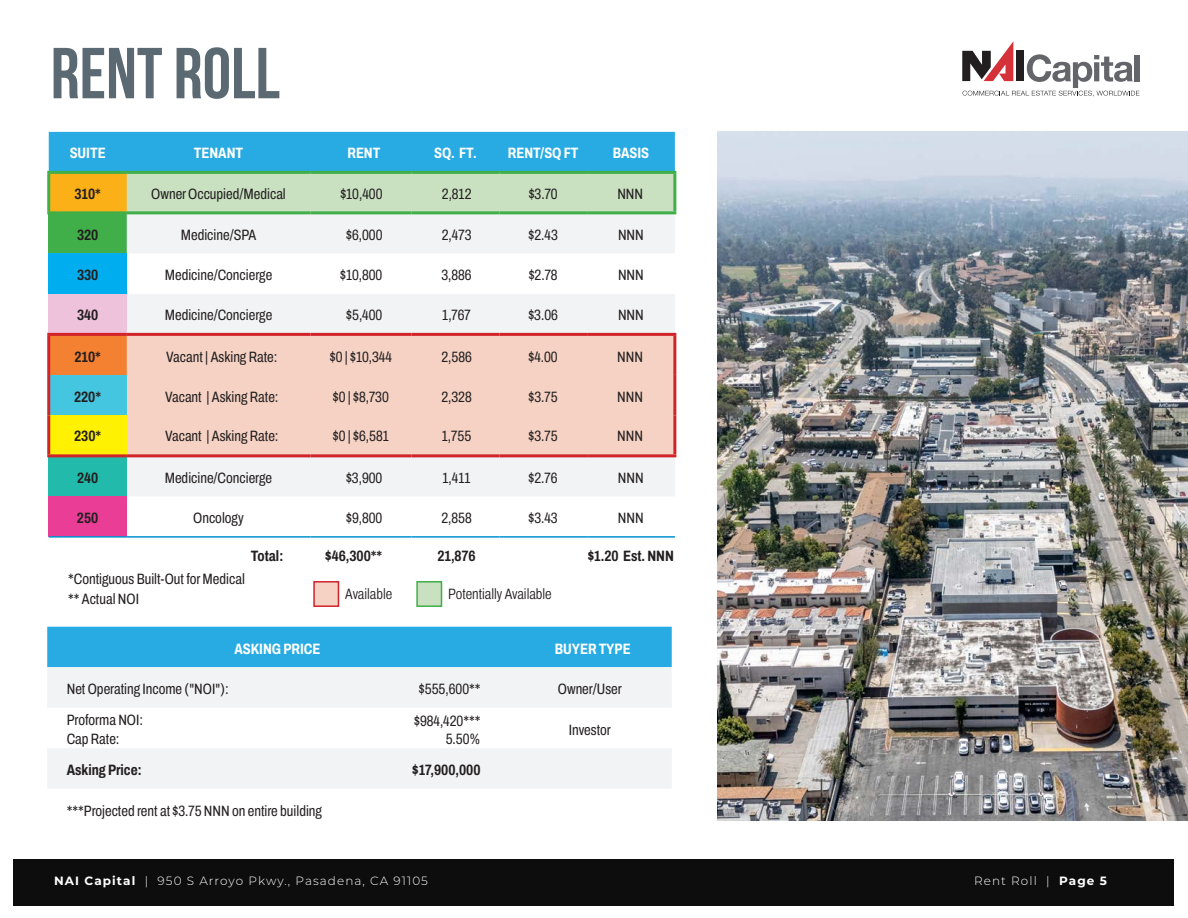
<style>
.page{position:relative;width:1188px;height:918px;background:#fff}
.page>*{position:absolute;margin:0;border:0;box-sizing:border-box;transform-origin:0 0}
.t1{font:700 72px "Bebas Neue";color:#5a6972}
.t2{font:15px "Archivo Condensed";color:#231f20}
.t3{font:700 15px "Archivo Condensed";color:#231f20}
.t4{font:700 15px "Archivo Condensed";color:#fff}
.t5{font:300 15px "Archivo Condensed";color:#231f20}
.t6{font:300 12px "Montserrat";letter-spacing:.09em;color:#fff}
.s1{font-weight:700}
</style>
<div class="page">
<div style="left:14px;top:859px;width:1160px;height:47px;background:#0d0d0d"></div>
<svg style="left:962px;top:41px;width:178px;height:55px"></svg>
<svg style="left:49px;top:132px;width:626px;height:79px;background:#78c2c7"></svg>
<div style="left:49px;top:213px;width:78px;height:40px;background:#40ae49"></div>
<svg style="left:127px;top:214px;width:548px;height:282px;fill:#f2f3f4"></svg>
<div style="left:49px;top:253px;width:78px;height:41px;background:#00aeef"></div>
<div style="left:49px;top:294px;width:78px;height:40px;background:#eec2db"></div>
<div style="left:49px;top:334px;width:78px;height:41px;background:#f48031"></div>
<div style="left:127px;top:336px;width:546px;height:118px;background:#f5d2c3"></div>
<div style="left:49px;top:375px;width:78px;height:40px;background:#44c5e0"></div>
<div style="left:49px;top:415px;width:78px;height:41px;background:#fff101"></div>
<div style="left:49px;top:456px;width:78px;height:40px;background:#22bbab"></div>
<div style="left:49px;top:496px;width:78px;height:41px;background:#ea3e96"></div>
<hr style="left:49px;top:536px;width:78px;height:2px;background:#0093d0">
<hr style="left:127px;top:536px;width:183px;height:2px;background:#0093d0">
<hr style="left:310px;top:536px;width:102px;height:2px;background:#0093d0">
<hr style="left:412px;top:536px;width:87px;height:2px;background:#0093d0">
<hr style="left:499px;top:536px;width:88px;height:2px;background:#0093d0">
<hr style="left:587px;top:536px;width:88px;height:2px;background:#0093d0">
<hr style="left:47px;top:333px;width:80px;height:3px;background:#d1232a">
<hr style="left:47px;top:336px;width:3px;height:39px;background:#d1232a">
<hr style="left:127px;top:333px;width:183px;height:3px;background:#d1232a">
<hr style="left:310px;top:333px;width:102px;height:3px;background:#d1232a">
<hr style="left:412px;top:333px;width:87px;height:3px;background:#d1232a">
<hr style="left:499px;top:333px;width:88px;height:3px;background:#d1232a">
<hr style="left:587px;top:333px;width:89px;height:3px;background:#d1232a">
<hr style="left:673px;top:336px;width:3px;height:39px;background:#d1232a">
<hr style="left:47px;top:375px;width:3px;height:40px;background:#d1232a">
<hr style="left:673px;top:375px;width:3px;height:40px;background:#d1232a">
<hr style="left:47px;top:415px;width:3px;height:39px;background:#d1232a">
<hr style="left:673px;top:415px;width:3px;height:39px;background:#d1232a">
<hr style="left:47px;top:454px;width:80px;height:3px;background:#d1232a">
<hr style="left:127px;top:454px;width:183px;height:3px;background:#d1232a">
<hr style="left:310px;top:454px;width:102px;height:3px;background:#d1232a">
<hr style="left:412px;top:454px;width:87px;height:3px;background:#d1232a">
<hr style="left:499px;top:454px;width:88px;height:3px;background:#d1232a">
<hr style="left:587px;top:454px;width:89px;height:3px;background:#d1232a">
<hr style="left:47px;top:171px;width:80px;height:3px;background:#40ae49">
<hr style="left:127px;top:211px;width:183px;height:3px;background:#40ae49">
<hr style="left:310px;top:211px;width:102px;height:3px;background:#40ae49">
<hr style="left:412px;top:211px;width:87px;height:3px;background:#40ae49">
<hr style="left:499px;top:211px;width:88px;height:3px;background:#40ae49">
<hr style="left:587px;top:211px;width:89px;height:3px;background:#40ae49">
<hr style="left:47px;top:174px;width:3px;height:37px;background:#40ae49">
<hr style="left:127px;top:171px;width:183px;height:3px;background:#40ae49">
<hr style="left:310px;top:171px;width:102px;height:3px;background:#40ae49">
<hr style="left:412px;top:171px;width:87px;height:3px;background:#40ae49">
<hr style="left:499px;top:171px;width:88px;height:3px;background:#40ae49">
<hr style="left:587px;top:171px;width:89px;height:3px;background:#40ae49">
<hr style="left:673px;top:174px;width:3px;height:37px;background:#40ae49">
<hr style="left:47px;top:211px;width:80px;height:3px;background:#40ae49">
<div style="left:47px;top:627px;width:625px;height:40px;background:#27abe2"></div>
<svg style="left:47px;top:667px;width:625px;height:121px;fill:#f2f3f4"></svg>
<img style="left:717px;top:132px;width:471px;height:689px">
<div style="left:313px;top:581px;width:26px;height:26px;background:#f5d2c3;border:2px solid #d1232a"></div>
<div style="left:416px;top:581px;width:26px;height:26px;background:#c9e1c1;border:2px solid #40ae49"></div>
<p class="t1" style="left:51px;top:34px;width:231px">RENT ROLL</p>
<p class="t4" style="left:70px;top:142px;width:37px">SUITE</p>
<p class="t4" style="left:194px;top:142px;width:51px">TENANT</p>
<p class="t4" style="left:348px;top:142px;width:34px">RENT</p>
<p class="t4" style="left:434px;top:142px;width:44px">SQ. FT.</p>
<p class="t4" style="left:508px;top:142px;width:72px">RENT/SQ FT</p>
<p class="t4" style="left:613px;top:142px;width:38px">BASIS</p>
<p class="t3" style="left:74px;top:183px;width:28px">310*</p>
<p class="t2" style="left:151px;top:183px;width:136px">Owner Occupied/Medical</p>
<p class="t2" style="left:340px;top:183px;width:43px">$10,400</p>
<p class="t2" style="left:442px;top:183px;width:31px">2,812</p>
<p class="t2" style="left:529px;top:183px;width:30px">$3.70</p>
<p class="t2" style="left:617px;top:183px;width:27px">NNN</p>
<p class="t3" style="left:77px;top:224px;width:23px">320</p>
<p class="t2" style="left:181px;top:224px;width:77px">Medicine/SPA</p>
<p class="t2" style="left:346px;top:224px;width:38px">$6,000</p>
<p class="t2" style="left:442px;top:224px;width:31px">2,473</p>
<p class="t2" style="left:529px;top:224px;width:31px">$2.43</p>
<p class="t2" style="left:618px;top:224px;width:27px">NNN</p>
<p class="t3" style="left:77px;top:264px;width:23px">330</p>
<p class="t2" style="left:165px;top:264px;width:109px">Medicine/Concierge</p>
<p class="t2" style="left:340px;top:264px;width:44px">$10,800</p>
<p class="t2" style="left:442px;top:264px;width:32px">3,886</p>
<p class="t2" style="left:529px;top:264px;width:30px">$2.78</p>
<p class="t2" style="left:618px;top:264px;width:27px">NNN</p>
<p class="t3" style="left:77px;top:304px;width:23px">340</p>
<p class="t2" style="left:165px;top:304px;width:109px">Medicine/Concierge</p>
<p class="t2" style="left:346px;top:304px;width:38px">$5,400</p>
<p class="t2" style="left:442px;top:304px;width:30px">1,767</p>
<p class="t2" style="left:528px;top:304px;width:31px">$3.06</p>
<p class="t2" style="left:618px;top:304px;width:27px">NNN</p>
<p class="t3" style="left:74px;top:346px;width:28px">210*</p>
<p class="t2" style="left:166px;top:346px;width:113px">Vacant | Asking Rate:</p>
<p class="t2" style="left:330px;top:346px;width:64px">$0 | $10,344</p>
<p class="t2" style="left:441px;top:346px;width:32px">2,586</p>
<p class="t2" style="left:529px;top:346px;width:31px">$4.00</p>
<p class="t2" style="left:617px;top:346px;width:27px">NNN</p>
<p class="t3" style="left:74px;top:385px;width:29px">220*</p>
<p class="t2" style="left:165px;top:385px;width:115px">Vacant | Asking Rate:</p>
<p class="t2" style="left:333px;top:385px;width:57px">$0 | $8,730</p>
<p class="t2" style="left:441px;top:385px;width:32px">2,328</p>
<p class="t2" style="left:529px;top:385px;width:31px">$3.75</p>
<p class="t2" style="left:617px;top:385px;width:27px">NNN</p>
<p class="t3" style="left:74px;top:425px;width:29px">230*</p>
<p class="t2" style="left:165px;top:425px;width:115px">Vacant | Asking Rate:</p>
<p class="t2" style="left:333px;top:425px;width:57px">$0 | $6,581</p>
<p class="t2" style="left:442px;top:425px;width:31px">1,755</p>
<p class="t2" style="left:529px;top:425px;width:31px">$3.75</p>
<p class="t2" style="left:617px;top:425px;width:27px">NNN</p>
<p class="t3" style="left:77px;top:467px;width:23px">240</p>
<p class="t2" style="left:165px;top:467px;width:109px">Medicine/Concierge</p>
<p class="t2" style="left:346px;top:467px;width:38px">$3,900</p>
<p class="t2" style="left:443px;top:467px;width:29px">1,411</p>
<p class="t2" style="left:529px;top:467px;width:30px">$2.76</p>
<p class="t2" style="left:618px;top:467px;width:27px">NNN</p>
<p class="t3" style="left:77px;top:506px;width:23px">250</p>
<p class="t2" style="left:193px;top:506px;width:52px">Oncology</p>
<p class="t2" style="left:346px;top:506px;width:38px">$9,800</p>
<p class="t2" style="left:441px;top:506px;width:32px">2,858</p>
<p class="t2" style="left:529px;top:506px;width:31px">$3.43</p>
<p class="t2" style="left:618px;top:506px;width:27px">NNN</p>
<p class="t3" style="left:251px;top:544px;width:34px">Total:</p>
<p class="t3" style="left:325px;top:544px;width:59px">$46,300**</p>
<p class="t3" style="left:437px;top:544px;width:40px">21,876</p>
<p class="t3" style="left:588px;top:544px;width:87px">$1.20 Est. NNN</p>
<p class="t2" style="left:68px;top:568px;width:178px">*Contiguous Built-Out for Medical</p>
<p class="t2" style="left:68px;top:587px;width:72px">** Actual NOI</p>
<p class="t4" style="left:234px;top:637px;width:88px">ASKING PRICE</p>
<p class="t4" style="left:555px;top:637px;width:77px">BUYER TYPE</p>
<p class="t2" style="left:67px;top:678px;width:164px">Net Operating Income ("NOI"):</p>
<p class="t2" style="left:419px;top:678px;width:63px">$555,600**</p>
<p class="t2" style="left:558px;top:678px;width:65px">Owner/User</p>
<p class="t2" style="left:67px;top:708px;width:78px">Proforma NOI:</p>
<p class="t2" style="left:67px;top:728px;width:54px">Cap Rate:</p>
<p class="t5" style="left:345px;top:582px;width:49px">Available</p>
<p class="t5" style="left:448px;top:582px;width:105px">Potentially Available</p>
<p class="t2" style="left:414px;top:709px;width:68px">$984,420***</p>
<p class="t2" style="left:446px;top:727px;width:36px">5.50%</p>
<p class="t2" style="left:569px;top:718px;width:44px">Investor</p>
<p class="t3" style="left:67px;top:759px;width:76px">Asking Price:</p>
<p class="t3" style="left:412px;top:759px;width:70px">$17,900,000</p>
<p class="t2" style="left:67px;top:799px;width:257px">***Projected rent at $3.75 NNN on entire building</p>
<p class="t6" style="left:54px;top:872px;width:376px"><span class="s1">NAI Capital</span> | 950 S Arroyo Pkwy., Pasadena, CA 91105</p>
<p class="t6" style="left:974px;top:872px;width:135px">Rent Roll | <span class="s1">Page 5</span></p>
</div>
